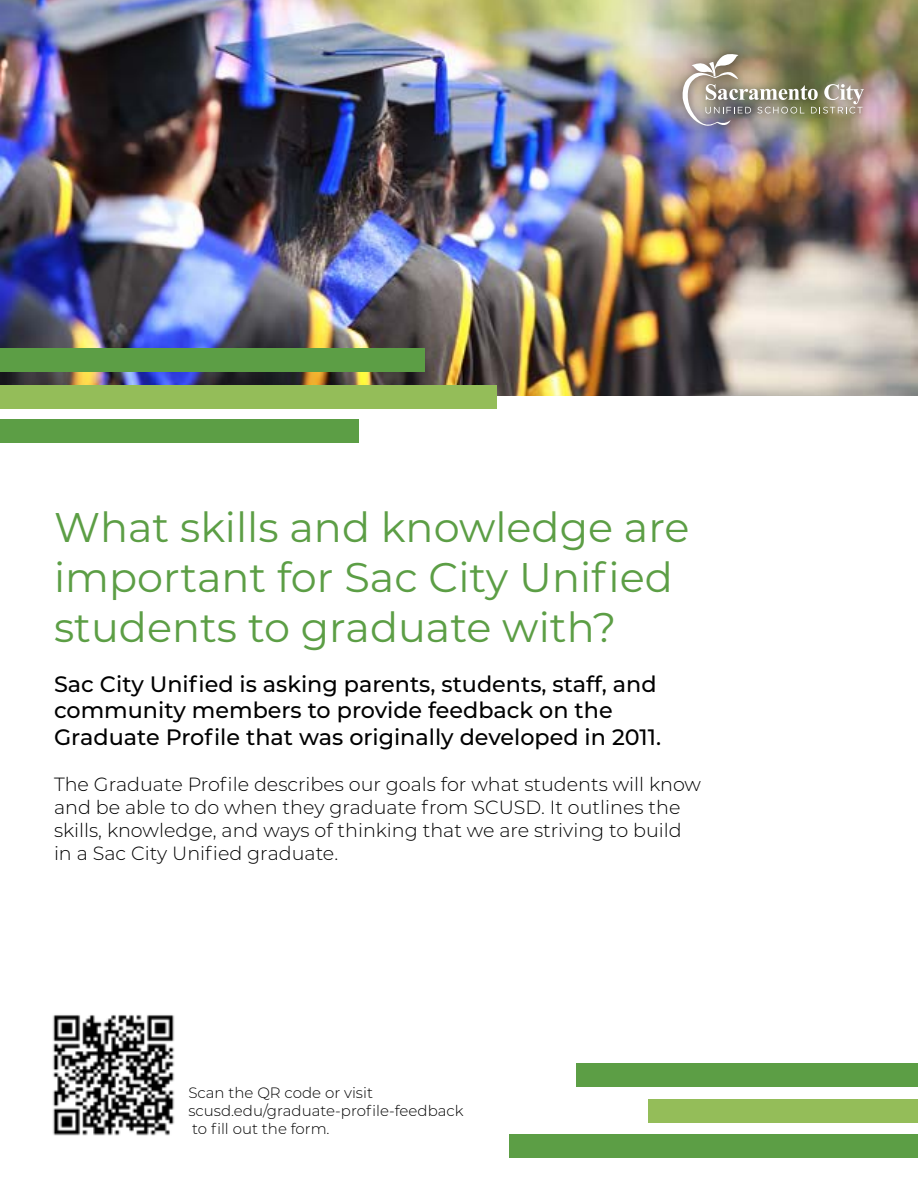
<style>
.page{position:relative;width:918px;height:1188px;background:#fff}
.page>*{position:absolute;margin:0;border:0;box-sizing:border-box;transform-origin:0 0}
.t1{font:41.4px/49.7px "Montserrat";color:#5c9e45}
.t2{font:500 22.35px/26.7px "Montserrat";color:#000}
.t3{font:300 19.05px/23px "Montserrat";color:#000}
.t4{font:300 15px/18px "Montserrat";color:#000}
</style>
<div class="page">
<img style="left:0;top:0;width:918px;height:396px">
<div style="left:675px;top:46px;width:196px;height:89px;background:#000;opacity:.39"></div>
<img style="left:682px;top:53px;width:182px;height:76px">
<div style="left:510px;top:1134px;width:408px;height:24px;background:#5c9e45"></div>
<div style="left:0;top:419px;width:358px;height:24px;background:#5c9e45"></div>
<div style="left:577px;top:1063px;width:341px;height:23px;background:#5c9e45"></div>
<div style="left:0;top:348px;width:425px;height:24px;background:#5c9e45"></div>
<div style="left:648px;top:1099px;width:270px;height:24px;background:#94bd59"></div>
<div style="left:0;top:385px;width:496px;height:23px;background:#94bd59"></div>
<img style="left:53px;top:1014px;width:122px;height:122px">
<h1 class="t1" style="left:54px;top:502px;width:637px">What skills and knowledge are important for Sac City Unified students to graduate with?</h1>
<p class="t2" style="left:54px;top:669px;width:609px">Sac City Unified is asking parents, students, staff, and community members to provide feedback on the<br>Graduate Profile that was originally developed in 2011.</p>
<p class="t3" style="left:54px;top:772px;width:649px">The Graduate Profile describes our goals for what students will know and be able to do when they graduate from SCUSD. It outlines the skills, knowledge, and ways of thinking that we are striving to build in a Sac City Unified graduate.</p>
<p class="t4" style="left:188px;top:1083px;width:277px">Scan the QR code or visit scusd.edu/graduate-profile-feedback to fill out the form.</p>
</div>
